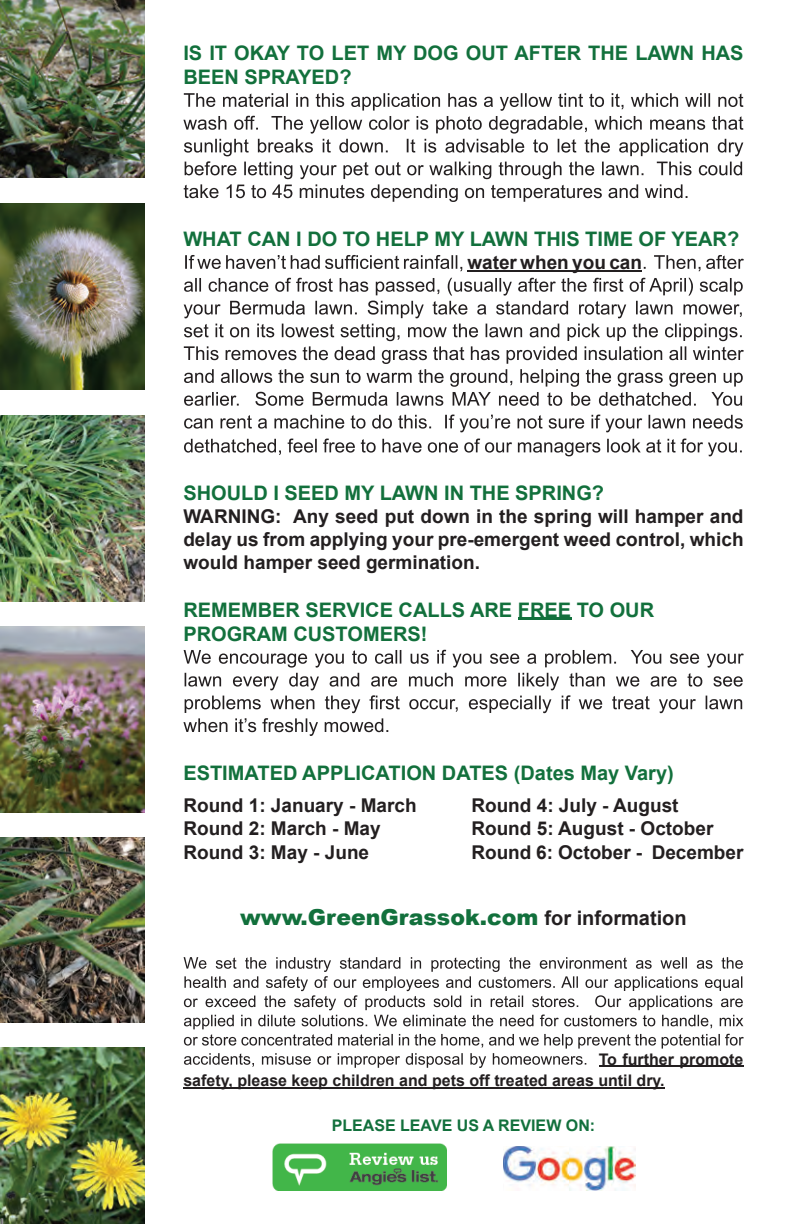
<style>
.page{position:relative;width:792px;height:1224px;background:#fff}
.page>*{position:absolute;margin:0;border:0;box-sizing:border-box;transform-origin:0 0}
.t1{font:900 22px "Arial";color:#12703c}
.t2{font:700 20px/24px "Arial";color:#12703c}
.t3{font:700 19px/22.8px "Arial";color:#231f20;text-align:justify}
.t4{font:700 16px/21.6px "Arial";color:#231f20}
.t5{font:700 16px "Arial";color:#12703c}
.s1{font-weight:700;font-size:20px;color:#231f20}
</style>
<div class="page">
<img style="left:0;top:0;width:144px;height:178px">
<img style="left:0;top:204px;width:144px;height:185px">
<img style="left:0;top:415px;width:144px;height:186px">
<img style="left:0;top:627px;width:144px;height:186px">
<img style="left:0;top:1047px;width:144px;height:177px">
<img style="left:0;top:837px;width:144px;height:186px">
<hr style="left:467px;top:270px;width:175px;height:2px;background:#231f20">
<hr style="left:518px;top:618px;width:53px;height:2px;background:#12703c">
<svg style="left:183px;top:93px;width:560px;height:109px"></svg>
<svg style="left:185px;top:255px;width:277px;height:16px"></svg>
<svg style="left:644px;top:255px;width:100px;height:16px"></svg>
<svg style="left:184px;top:278px;width:559px;height:40px"></svg>
<svg style="left:184px;top:324px;width:560px;height:82px"></svg>
<svg style="left:184px;top:415px;width:501px;height:17px"></svg>
<svg style="left:693px;top:415px;width:50px;height:14px"></svg>
<svg style="left:184px;top:439px;width:558px;height:17px"></svg>
<svg style="left:183px;top:650px;width:561px;height:86px"></svg>
<hr style="left:183px;top:1087px;width:482px;height:2px;background:#231f20">
<svg style="left:184px;top:957px;width:560px;height:111px"></svg>
<img style="left:273px;top:1144px;width:174px;height:47px">
<img style="left:503px;top:1146px;width:133px;height:45px">
<p class="t2" style="left:183px;top:42px;width:562px">IS IT OKAY TO LET MY DOG OUT AFTER THE LAWN HAS<br>BEEN SPRAYED?</p>
<p class="t2" style="left:183px;top:228px;width:557px">WHAT CAN I DO TO HELP MY LAWN THIS TIME OF YEAR?</p>
<p class="t3" style="left:467px;top:251px;width:176px">water when you can</p>
<p class="t2" style="left:183px;top:482px;width:422px">SHOULD I SEED MY LAWN IN THE SPRING?</p>
<p class="t3" style="left:183px;top:506px;width:562px">WARNING: Any seed put down in the spring will hamper and delay us from applying your pre-emergent weed control, which would hamper seed germination.</p>
<p class="t2" style="left:183px;top:598px;width:472px">REMEMBER SERVICE CALLS ARE FREE TO OUR<br>PROGRAM CUSTOMERS!</p>
<p class="t2" style="left:183px;top:762px;width:492px">ESTIMATED APPLICATION DATES (Dates May Vary)</p>
<p class="t3" style="left:183px;top:794px;width:235px">Round 1: January - March</p>
<p class="t3" style="left:471px;top:794px;width:209px">Round 4: July - August</p>
<p class="t3" style="left:183px;top:817px;width:199px">Round 2: March - May</p>
<p class="t3" style="left:471px;top:817px;width:244px">Round 5: August - October</p>
<p class="t3" style="left:183px;top:841px;width:187px">Round 3: May - June</p>
<p class="t3" style="left:471px;top:841px;width:274px">Round 6: October - December</p>
<p class="t1" style="left:240px;top:902px;width:448px">www.GreenGrassok.com <span class="s1">for information</span></p>
<p class="t4" style="left:183px;top:1049px;width:562px;text-indent:415px">To further promote safety, please keep children and pets off treated areas until dry.</p>
<p class="t5" style="left:332px;top:1115px;width:265px">PLEASE LEAVE US A REVIEW ON:</p>
</div>
